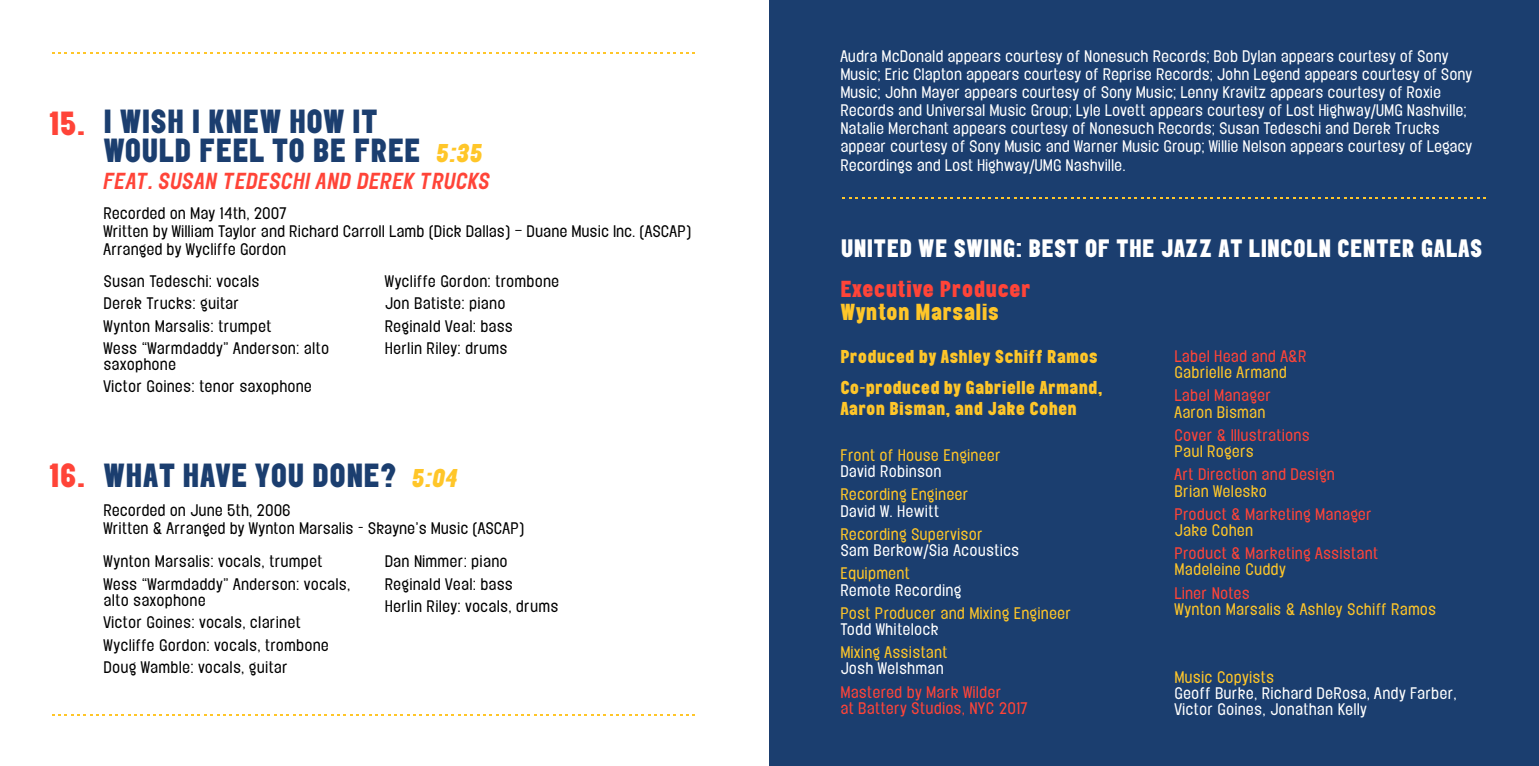
<style>
.page{position:relative;width:1539px;height:766px;background:#fff}
.page>*{position:absolute;margin:0;border:0;box-sizing:border-box;transform-origin:0 0}
.t1{font:900 29.25px/29.2px "Elephant";color:#1b3e6f}
.t2{font:900 29.25px "Elephant";color:#ff4438}
.t3{font:900 22.05px "Elephant";letter-spacing:.005em;color:#fff}
.t4{font:italic 500 20.25px "Elephant";color:#ff4438}
.t5{font:900 20.25px "Elephant";letter-spacing:.01em;color:#ff4438}
.t6{font:900 20.25px "Elephant";letter-spacing:.01em;color:#ffc629}
.t7{font:900 16.2px/31.1px "Elephant";letter-spacing:.005em;color:#ffc629}
.t8{font:300 14.62px/18px "Elephant";letter-spacing:-.005em;color:#fff}
.t9{font:300 14.62px/22.5px "Elephant";color:#000}
.t10{font:300 14.62px "Elephant";letter-spacing:.01em;color:#ffc629}
.t11{font:300 14.62px/16.2px "Elephant";letter-spacing:.01em;color:#ff4438}
.s1{font-style:italic;font-size:22.5px;color:#ffc629}
.s2{color:#ff4438}
</style>
<div class="page">
<svg style="left:52px;top:52px;width:643px;height:1px"></svg>
<svg style="left:52px;top:714px;width:643px;height:1px"></svg>
<div style="left:770px;top:0;width:769px;height:765px;background:#1b3e6f"></div>
<svg style="left:843px;top:197px;width:643px;height:2px"></svg>
<h1 class="t2" style="left:49px;top:111px;width:38px">15.</h1>
<h1 class="t1" style="left:104px;top:109px;width:382px">I WISH I KNEW HOW IT<br>WOULD FEEL TO BE FREE <span class="s1">5:35</span></h1>
<h3 class="t4" style="left:104px;top:170px;width:388px">FEAT. SUSAN TEDESCHI AND DEREK TRUCKS</h3>
<p class="t9" style="left:104px;top:205px;width:589px;line-height:18px">Recorded on May 14th, 2007<br>Written by William Taylor and Richard Carroll Lamb (Dick Dallas) – Duane Music Inc. (ASCAP)<br>Arranged by Wycliffe Gordon</p>
<p class="t9" style="left:104px;top:270px;width:227px">Susan Tedeschi: vocals<br>Derek Trucks: guitar<br>Wynton Marsalis: trumpet<br>Wess “Warmdaddy” Anderson: alto</p>
<p class="t9" style="left:104px;top:354px;width:210px">saxophone<br>Victor Goines: tenor saxophone</p>
<p class="t9" style="left:385px;top:270px;width:176px">Wycliffe Gordon: trombone<br>Jon Batiste: piano<br>Reginald Veal: bass<br>Herlin Riley: drums</p>
<h1 class="t1" style="left:49px;top:462px;width:412px"><span class="s2">16.</span> WHAT HAVE YOU DONE? <span class="s1">5:04</span></h1>
<p class="t9" style="left:104px;top:502px;width:422px;line-height:18px">Recorded on June 5th, 2006<br>Written &amp; Arranged by Wynton Marsalis - Skayne’s Music (ASCAP)</p>
<p class="t9" style="left:104px;top:551px;width:249px">Wynton Marsalis: vocals, trumpet<br>Wess “Warmdaddy” Anderson: vocals,</p>
<p class="t9" style="left:104px;top:589px;width:227px">alto saxophone<br>Victor Goines: vocals, clarinet<br>Wycliffe Gordon: vocals, trombone<br>Doug Wamble: vocals, guitar</p>
<p class="t9" style="left:385px;top:551px;width:175px">Dan Nimmer: piano<br>Reginald Veal: bass<br>Herlin Riley: vocals, drums</p>
<p class="t8" style="left:840px;top:49px;width:634px">Audra McDonald appears courtesy of Nonesuch Records; Bob Dylan appears courtesy of Sony Music; Eric Clapton appears courtesy of Reprise Records; John Legend appears courtesy of Sony Music; John Mayer appears courtesy of Sony Music; Lenny Kravitz appears courtesy of Roxie Records and Universal Music Group; Lyle Lovett appears courtesy of Lost Highway/UMG Nashville; Natalie Merchant appears courtesy of Nonesuch Records; Susan Tedeschi and Derek Trucks appear courtesy of Sony Music and Warner Music Group; Willie Nelson appears courtesy of Legacy Recordings and Lost Highway/UMG Nashville.</p>
<h2 class="t3" style="left:841px;top:239px;width:644px">UNITED WE SWING: BEST OF THE JAZZ AT LINCOLN CENTER GALAS</h2>
<h3 class="t5" style="left:840px;top:280px;width:192px">Executive Producer</h3>
<h3 class="t6" style="left:840px;top:303px;width:160px">Wynton Marsalis</h3>
<p class="t7" style="left:840px;top:342px;width:264px">Produced by Ashley Schiff Ramos<br>Co-produced by Gabrielle Armand,</p>
<p class="t7" style="left:840px;top:394px;width:238px">Aaron Bisman, and Jake Cohen</p>
<p class="t10" style="left:840px;top:449px;width:162px">Front of House Engineer</p>
<p class="t8" style="left:840px;top:463px;width:103px">David Robinson</p>
<p class="t10" style="left:840px;top:488px;width:130px">Recording Engineer</p>
<p class="t8" style="left:840px;top:503px;width:100px">David W. Hewitt</p>
<p class="t10" style="left:840px;top:527px;width:144px">Recording Supervisor</p>
<p class="t8" style="left:840px;top:542px;width:181px">Sam Berkow/Sia Acoustics</p>
<p class="t10" style="left:840px;top:567px;width:71px">Equipment</p>
<p class="t8" style="left:840px;top:581px;width:123px">Remote Recording</p>
<p class="t10" style="left:840px;top:606px;width:232px">Post Producer and Mixing Engineer</p>
<p class="t8" style="left:840px;top:621px;width:100px">Todd Whitelock</p>
<p class="t10" style="left:840px;top:646px;width:109px">Mixing Assistant</p>
<p class="t8" style="left:840px;top:660px;width:105px">Josh Welshman</p>
<p class="t11" style="left:840px;top:684px;width:189px">Mastered by Mark Wilder<br>at Battery Studios, NYC 2017</p>
<p class="t11" style="left:1174px;top:349px;width:134px">Label Head and A&amp;R</p>
<p class="t10" style="left:1174px;top:366px;width:114px">Gabrielle Armand</p>
<p class="t11" style="left:1174px;top:388px;width:98px">Label Manager</p>
<p class="t10" style="left:1175px;top:405px;width:93px">Aaron Bisman</p>
<p class="t11" style="left:1174px;top:428px;width:137px">Cover &amp; Illustrations</p>
<p class="t10" style="left:1175px;top:445px;width:81px">Paul Rogers</p>
<p class="t11" style="left:1174px;top:467px;width:162px">Art Direction and Design</p>
<p class="t10" style="left:1175px;top:484px;width:94px">Brian Welesko</p>
<p class="t11" style="left:1174px;top:507px;width:199px">Product &amp; Marketing Manager</p>
<p class="t10" style="left:1174px;top:524px;width:80px">Jake Cohen</p>
<p class="t11" style="left:1174px;top:546px;width:205px">Product &amp; Marketing Assistant</p>
<p class="t10" style="left:1174px;top:563px;width:113px">Madeleine Cuddy</p>
<p class="t11" style="left:1174px;top:585px;width:77px">Liner Notes</p>
<p class="t10" style="left:1174px;top:602px;width:263px">Wynton Marsalis &amp; Ashley Schiff Ramos</p>
<p class="t10" style="left:1174px;top:670px;width:101px">Music Copyists</p>
<p class="t8" style="left:1174px;top:686px;width:284px;line-height:16.2px">Geoff Burke, Richard DeRosa, Andy Farber,<br>Victor Goines, Jonathan Kelly</p>
</div>
